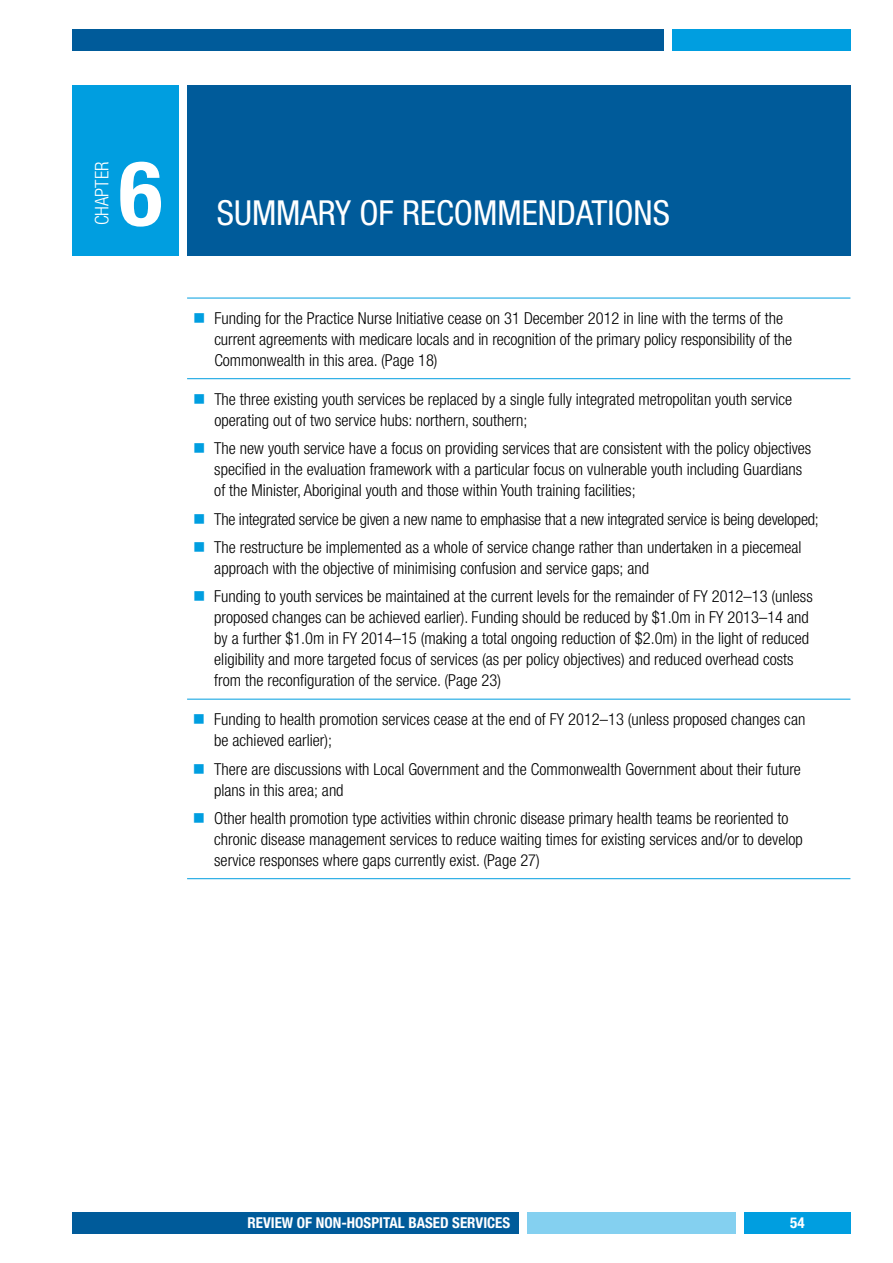
<style>
.page{position:relative;width:893px;height:1263px;background:#fff}
.page>*{position:absolute;margin:0;border:0;box-sizing:border-box;transform-origin:0 0}
.t1{font:700 condensed 90px "Helvetica Neue";color:#fff}
.t2{font:condensed 34.5px "Helvetica Neue";color:#fff}
.t3{font:300 condensed 18.75px "Helvetica Neue";color:#fff}
.t4{font:300 condensed 16.5px/21px "Helvetica Neue";color:#000}
.t5{font:700 condensed 15px "Helvetica Neue";color:#fff}
</style>
<div class="page">
<div style="left:187px;top:85px;width:663px;height:170px;background:#005b9a"></div>
<div style="left:72px;top:85px;width:107px;height:170px;background:#009ee0"></div>
<div style="left:72px;top:30px;width:591px;height:21px;background:#005b9a"></div>
<div style="left:72px;top:1212px;width:447px;height:21px;background:#005b9a"></div>
<div style="left:527px;top:1212px;width:209px;height:21px;background:#84d0f0"></div>
<div style="left:672px;top:30px;width:178px;height:21px;background:#009ee0"></div>
<div style="left:744px;top:1212px;width:106px;height:21px;background:#009ee0"></div>
<hr style="left:187px;top:298px;width:663px;height:1px;background:#009ee0">
<hr style="left:187px;top:378px;width:663px;height:1px;background:#009ee0">
<hr style="left:187px;top:699px;width:663px;height:1px;background:#009ee0">
<hr style="left:187px;top:878px;width:663px;height:1px;background:#009ee0">
<p class="t3" style="left:91px;top:225px;width:64px;rotate:-90deg">Chapter</p>
<h1 class="t1" style="left:119px;top:139px;width:45px">6</h1>
<h2 class="t2" style="left:217px;top:193px;width:455px">SUMMARY OF RECOMMENDATIONS</h2>
<p class="t4" style="left:214px;top:307px;width:579px">Funding for the Practice Nurse Initiative cease on 31 December 2012 in line with the terms of the current agreements with medicare locals and in recognition of the primary policy responsibility of the<br>Commonwealth in this area. (Page 18)</p>
<p class="t4" style="left:214px;top:388px;width:579px">The three existing youth services be replaced by a single fully integrated metropolitan youth service operating out of two service hubs: northern, southern;</p>
<p class="t4" style="left:214px;top:438px;width:599px">The new youth service have a focus on providing services that are consistent with the policy objectives specified in the evaluation framework with a particular focus on vulnerable youth including Guardians of the Minister, Aboriginal youth and those within Youth training facilities;</p>
<p class="t4" style="left:214px;top:504px;width:606px;line-height:28.5px">The integrated service be given a new name to emphasise that a new integrated service is being developed;<br>The restructure be implemented as a whole of service change rather than undertaken in a piecemeal</p>
<p class="t4" style="left:214px;top:554px;width:600px;line-height:28.5px">approach with the objective of minimising confusion and service gaps; and<br>Funding to youth services be maintained at the current levels for the remainder of FY 2012–13 (unless</p>
<p class="t4" style="left:214px;top:607px;width:596px">proposed changes can be achieved earlier). Funding should be reduced by $1.0m in FY 2013–14 and by a further $1.0m in FY 2014–15 (making a total ongoing reduction of $2.0m) in the light of reduced eligibility and more targeted focus of services (as per policy objectives) and reduced overhead costs from the reconfiguration of the service. (Page 23)</p>
<p class="t4" style="left:214px;top:709px;width:593px">Funding to health promotion services cease at the end of FY 2012–13 (unless proposed changes can be achieved earlier);</p>
<p class="t4" style="left:214px;top:758px;width:588px">There are discussions with Local Government and the Commonwealth Government about their future plans in this area; and</p>
<p class="t4" style="left:214px;top:807px;width:590px">Other health promotion type activities within chronic disease primary health teams be reoriented to chronic disease management services to reduce waiting times for existing services and/or to develop service responses where gaps currently exist. (Page 27)</p>
<p class="t5" style="left:247px;top:1214px;width:264px">REVIEW OF NON-HOSPITAL BASED SERVICES</p>
<p class="t5" style="left:790px;top:1214px;width:16px">54</p>
</div>
